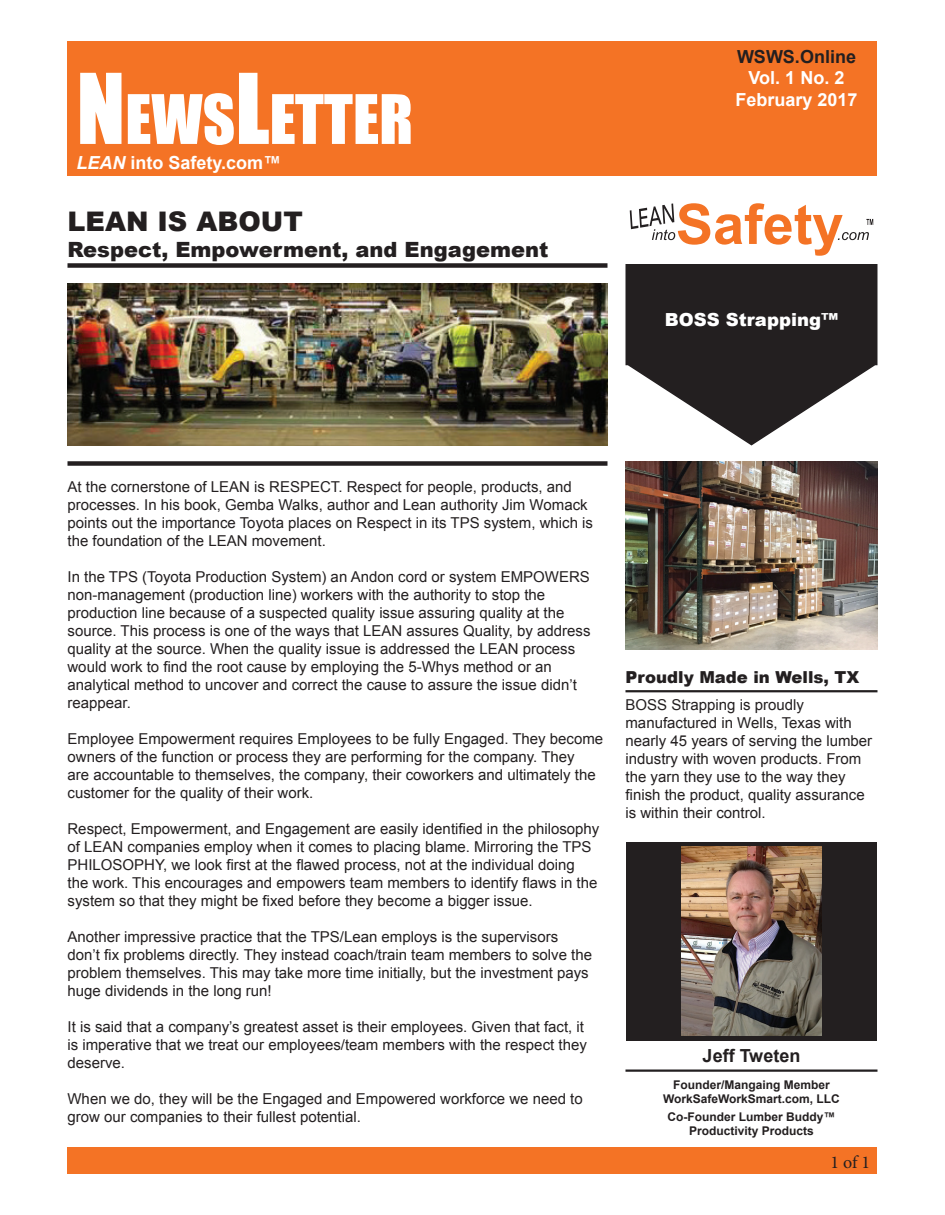
<style>
.page{position:relative;width:945px;height:1215px;background:#fff}
.page>*{position:absolute;margin:0;border:0;box-sizing:border-box;transform-origin:0 0}
.t1{font:63px "Impact";color:#fff}
.t2{font:900 27px "Arial";color:#231f20}
.t3{font:900 21px "Arial";color:#231f20}
.t4{font:700 18px/21.6px "Arial";color:#fff;text-align:center}
.t5{font:700 18px "Arial";color:#231f20}
.t6{font:900 18px "Arial";color:#fff}
.t7{font:18px "Minion Pro";color:#231f20}
.t8{font:900 16.5px "Arial";color:#231f20}
.t9{font:15px/18px "Arial";color:#231f20}
.t10{font:700 12px/14.4px "Arial";color:#231f20;text-align:center}
.s1{font-size:90px}
.s2{font-style:italic}
</style>
<div class="page">
<div style="left:626px;top:842px;width:251px;height:199px;background:#231f20"></div>
<div style="left:68px;top:41px;width:810px;height:135px;background:#f47325"></div>
<div style="left:68px;top:263px;width:540px;height:5px;background:#231f20"></div>
<img style="left:68px;top:284px;width:540px;height:162px">
<svg style="left:625px;top:264px;width:253px;height:182px"></svg>
<div style="left:68px;top:461px;width:540px;height:5px;background:#231f20"></div>
<svg style="left:630px;top:203px;width:243px;height:53px"></svg>
<img style="left:626px;top:461px;width:252px;height:188px">
<hr style="left:626px;top:690px;width:252px;height:2px;background:#231f20">
<img style="left:681px;top:847px;width:141px;height:189px">
<hr style="left:626px;top:1070px;width:252px;height:2px;background:#231f20">
<div style="left:68px;top:1148px;width:810px;height:26px;background:#f47325"></div>
<h1 class="t1" style="left:76px;top:70px;width:338px"><span class="s1">N</span>EWS<span class="s1">L</span>ETTER</h1>
<p class="t4" style="left:76px;top:152px;width:206px"><span class="s2">LEAN</span> into Safety.com™</p>
<h2 class="t2" style="left:68px;top:202px;width:237px">LEAN IS ABOUT</h2>
<h3 class="t3" style="left:68px;top:234px;width:482px">Respect, Empowerment, and Engagement</h3>
<p class="t5" style="left:737px;top:44px;width:121px">WSWS.Online</p>
<p class="t4" style="left:735px;top:68px;width:124px">Vol. 1 No. 2<br>February 2017</p>
<p class="t6" style="left:665px;top:306px;width:175px">BOSS Strapping™</p>
<p class="t9" style="left:68px;top:478px;width:527px">At the cornerstone of LEAN is RESPECT. Respect for people, products, and processes. In his book, Gemba Walks, author and Lean authority Jim Womack points out the importance Toyota places on Respect in its TPS system, which is the foundation of the LEAN movement.</p>
<p class="t9" style="left:68px;top:568px;width:525px">In the TPS (Toyota Production System) an Andon cord or system EMPOWERS non-management (production line) workers with the authority to stop the production line because of a suspected quality issue assuring quality at the source. This process is one of the ways that LEAN assures Quality, by address quality at the source. When the quality issue is addressed the LEAN process would work to find the root cause by employing the 5-Whys method or an analytical method to uncover and correct the cause to assure the issue didn’t reappear.</p>
<p class="t9" style="left:68px;top:730px;width:537px">Employee Empowerment requires Employees to be fully Engaged. They become owners of the function or process they are performing for the company. They<br>are accountable to themselves, the company, their coworkers and ultimately the customer for the quality of their work.</p>
<p class="t9" style="left:68px;top:820px;width:533px">Respect, Empowerment, and Engagement are easily identified in the philosophy of LEAN companies employ when it comes to placing blame. Mirroring the TPS PHILOSOPHY, we look first at the flawed process, not at the individual doing the work. This encourages and empowers team members to identify flaws in the system so that they might be fixed before they become a bigger issue.</p>
<p class="t9" style="left:68px;top:928px;width:526px">Another impressive practice that the TPS/Lean employs is the supervisors don’t fix problems directly. They instead coach/train team members to solve the problem themselves. This may take more time initially, but the investment pays huge dividends in the long run!</p>
<p class="t9" style="left:68px;top:1018px;width:521px">It is said that a company’s greatest asset is their employees. Given that fact, it is imperative that we treat our employees/team members with the respect they deserve.</p>
<p class="t9" style="left:68px;top:1090px;width:517px">When we do, they will be the Engaged and Empowered workforce we need to grow our companies to their fullest potential.</p>
<p class="t8" style="left:626px;top:665px;width:235px">Proudly Made in Wells, TX</p>
<p class="t9" style="left:626px;top:696px;width:248px">BOSS Strapping is proudly manufactured in Wells, Texas with nearly 45 years of serving the lumber industry with woven products. From the yarn they use to the way they finish the product, quality assurance is within their control.</p>
<p class="t5" style="left:703px;top:1043px;width:99px">Jeff Tweten</p>
<p class="t10" style="left:663px;top:1078px;width:178px">Founder/Mangaing Member<br>WorkSafeWorkSmart.com, LLC</p>
<p class="t10" style="left:668px;top:1110px;width:169px">Co-Founder Lumber Buddy™<br>Productivity Products</p>
<p class="t7" style="left:831px;top:1150px;width:41px">1 of 1</p>
</div>
